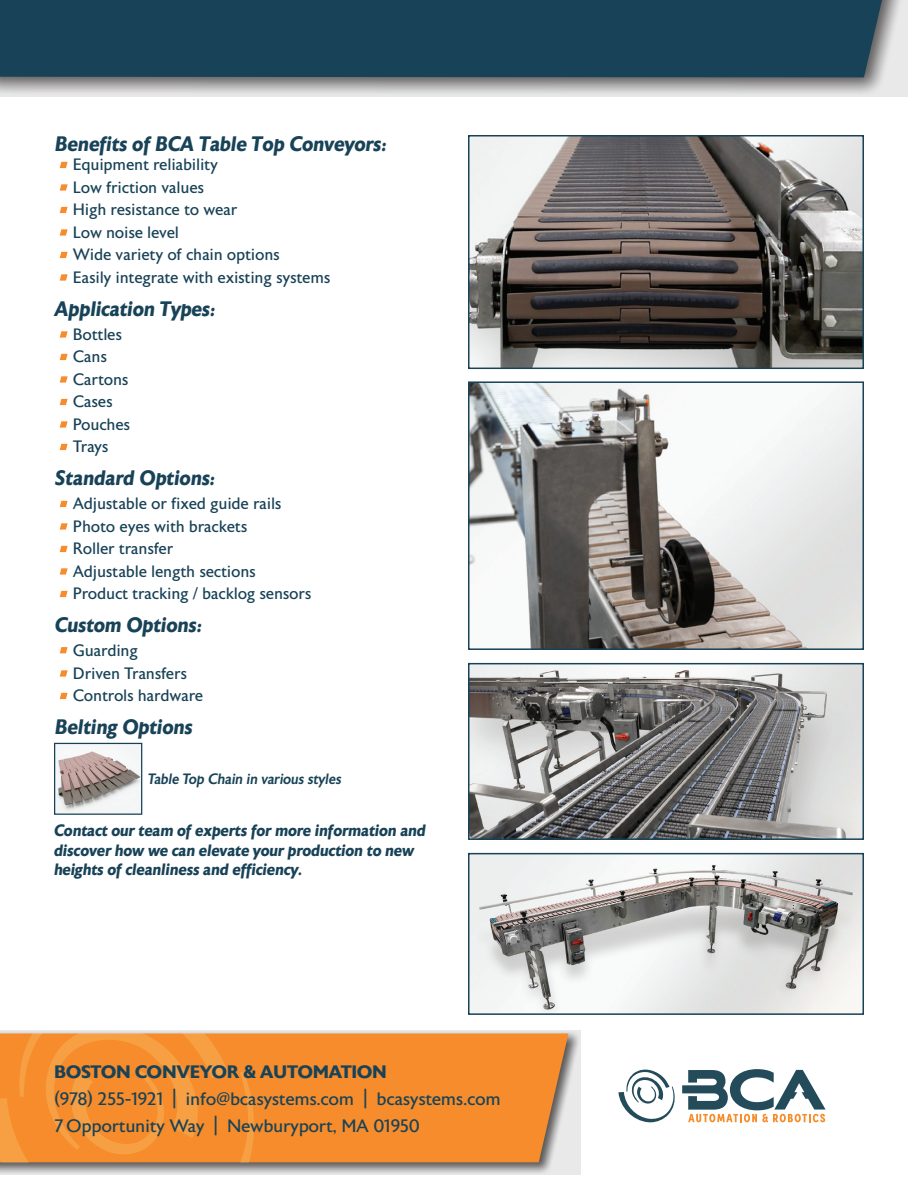
<style>
.page{position:relative;width:918px;height:1188px;background:#fff}
.page>*{position:absolute;margin:0;border:0;box-sizing:border-box;transform-origin:0 0}
.t1{font:italic 700 21px "Astoria Sans";letter-spacing:-.015em;color:#184257;scale:.96 1}
.t2{font:18px/27px "Astoria Sans";letter-spacing:-.02em;color:#184257}
.t3{font:16.5px/22.5px "Astoria Sans";letter-spacing:-.015em;color:#184257}
.t4{font:italic 700 16.5px/19.5px "Astoria Sans";letter-spacing:-.015em;color:#184257;scale:.96 1}
.t5{font:italic 500 15px "Astoria Sans";letter-spacing:-.015em;color:#184257}
.s1{font-weight:700}
.s2{font-size:25.65px}
</style>
<div class="page">
<svg style="left:0;top:0;width:907px;height:97px;background:#b9b8b8"></svg>
<div style="left:0;top:0;width:882px;height:77px;background:#184257"></div>
<svg style="left:0;top:1030px;width:580px;height:145px;background:#c0bab6"></svg>
<div style="left:256px;top:1034px;width:312px;height:128px;background:#f68c2b"></div>
<svg style="left:0;top:1034px;width:256px;height:128px;background:#f69031"></svg>
<svg style="left:682px;top:1069px;width:144px;height:53px"></svg>
<svg style="left:618px;top:1069px;width:57px;height:53px"></svg>
<svg style="left:60px;top:162px;width:8px;height:6px"></svg>
<svg style="left:60px;top:184px;width:8px;height:7px"></svg>
<svg style="left:60px;top:207px;width:8px;height:6px"></svg>
<svg style="left:60px;top:229px;width:8px;height:7px"></svg>
<svg style="left:60px;top:252px;width:8px;height:6px"></svg>
<svg style="left:60px;top:274px;width:8px;height:7px"></svg>
<svg style="left:60px;top:331px;width:8px;height:7px"></svg>
<svg style="left:60px;top:354px;width:8px;height:6px"></svg>
<svg style="left:60px;top:376px;width:8px;height:7px"></svg>
<svg style="left:60px;top:399px;width:8px;height:6px"></svg>
<svg style="left:60px;top:421px;width:8px;height:7px"></svg>
<svg style="left:60px;top:444px;width:8px;height:6px"></svg>
<svg style="left:60px;top:501px;width:8px;height:6px"></svg>
<svg style="left:60px;top:523px;width:8px;height:7px"></svg>
<svg style="left:60px;top:546px;width:8px;height:6px"></svg>
<svg style="left:60px;top:568px;width:8px;height:7px"></svg>
<svg style="left:60px;top:591px;width:8px;height:6px"></svg>
<svg style="left:60px;top:647px;width:8px;height:6px"></svg>
<svg style="left:60px;top:670px;width:8px;height:7px"></svg>
<svg style="left:60px;top:693px;width:8px;height:6px"></svg>
<img style="left:471px;top:666px;width:390px;height:171px">
<div style="left:468px;top:663px;width:396px;height:177px;border:2px solid #184257"></div>
<img style="left:471px;top:384px;width:390px;height:263px">
<div style="left:468px;top:381px;width:396px;height:269px;border:2px solid #184257"></div>
<img style="left:471px;top:856px;width:390px;height:156px">
<div style="left:468px;top:853px;width:396px;height:162px;border:2px solid #184257"></div>
<img style="left:471px;top:138px;width:390px;height:228px">
<div style="left:468px;top:135px;width:396px;height:234px;border:2px solid #184257"></div>
<img style="left:56px;top:745px;width:84px;height:68px">
<div style="left:54px;top:743px;width:88px;height:72px;border:1px solid #184257"></div>
<p class="t1" style="left:55px;top:132px;width:347px">Benefits of BCA Table Top Conveyors:</p>
<p class="t3" style="left:73px;top:154px;width:259px">Equipment reliability<br>Low friction values<br>High resistance to wear<br>Low noise level<br>Wide variety of chain options<br>Easily integrate with existing systems</p>
<p class="t1" style="left:55px;top:297px;width:169px">Application Types:</p>
<p class="t3" style="left:73px;top:323px;width:59px">Bottles<br>Cans<br>Cartons<br>Cases<br>Pouches<br>Trays</p>
<p class="t1" style="left:55px;top:466px;width:169px">Standard Options:</p>
<p class="t3" style="left:73px;top:493px;width:240px">Adjustable or fixed guide rails<br>Photo eyes with brackets<br>Roller transfer<br>Adjustable length sections<br>Product tracking / backlog sensors</p>
<p class="t1" style="left:55px;top:613px;width:155px">Custom Options:</p>
<p class="t3" style="left:73px;top:640px;width:132px">Guarding<br>Driven Transfers<br>Controls hardware</p>
<p class="t1" style="left:55px;top:715px;width:145px">Belting Options</p>
<p class="t5" style="left:148px;top:771px;width:195px">Table Top Chain in various styles</p>
<p class="t4" style="left:54px;top:821px;width:389px">Contact our team of experts for more information and discover how we can elevate your production to new heights of cleanliness and efficiency.</p>
<p class="t2" style="left:54px;top:1059px;width:448px"><span class="s1">BOSTON CONVEYOR &amp; AUTOMATION<br></span>(978) 255-1921 <span class="s2">|</span> info@bcasystems.com <span class="s2">|</span> bcasystems.com<br>7Opportunity Way <span class="s2">|</span> Newburyport, MA 01950</p>
</div>
